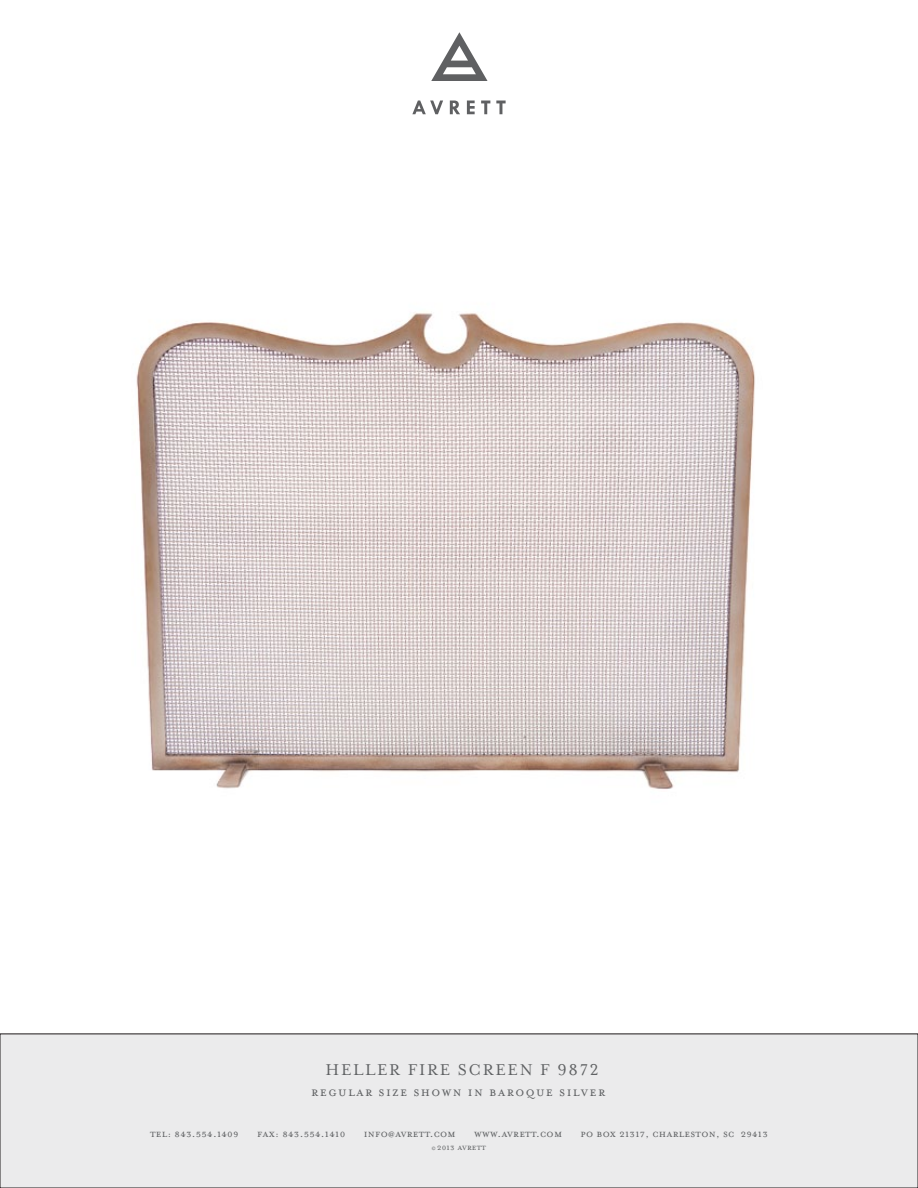
<style>
.page{position:relative;width:918px;height:1188px;background:#fff}
.page>*{position:absolute;margin:0;border:0;box-sizing:border-box;transform-origin:0 0}
.t1{font:18px "Mrs Eaves Small Caps OT";letter-spacing:.09em;color:#5f6163}
.t2{font:15px "Mrs Eaves Small Caps OT";letter-spacing:.09em;color:#5f6163}
.t3{font:12px "Mrs Eaves All Small Caps OT";letter-spacing:.02em;color:#5f6163}
.t4{font:9.75px "Mrs Eaves All Small Caps OT";letter-spacing:.02em;color:#5f6163}
.s1{font-size:7.5px}
</style>
<div class="page">
<div style="left:0;top:1034px;width:918px;height:154px;background:#ebebec"></div>
<img style="left:136px;top:312px;width:619px;height:478px">
<svg style="left:412px;top:101px;width:31px;height:13px"></svg>
<svg style="left:450px;top:101px;width:10px;height:13px"></svg>
<svg style="left:467px;top:101px;width:8px;height:13px"></svg>
<svg style="left:481px;top:101px;width:9px;height:13px"></svg>
<svg style="left:496px;top:101px;width:10px;height:13px"></svg>
<svg style="left:431px;top:32px;width:57px;height:49px"></svg>
<h1 class="t1" style="left:326px;top:1060px;width:275px">HELLER FIRE SCREEN F 9872</h1>
<p class="t2" style="left:311px;top:1083px;width:296px">regular size shown in baroque silver</p>
<p class="t3" style="left:150px;top:1127px;width:90px">tel: 843.554.1409</p>
<p class="t3" style="left:257px;top:1127px;width:90px">fax: 843.554.1410</p>
<p class="t3" style="left:364px;top:1127px;width:93px">info@avrett.com</p>
<p class="t3" style="left:474px;top:1127px;width:89px">www.avrett.com</p>
<p class="t3" style="left:581px;top:1127px;width:189px">po box 21317, charleston, sc 29413</p>
<p class="t4" style="left:432px;top:1142px;width:56px"><span class="s1">©</span> 2013 avrett</p>
</div>
